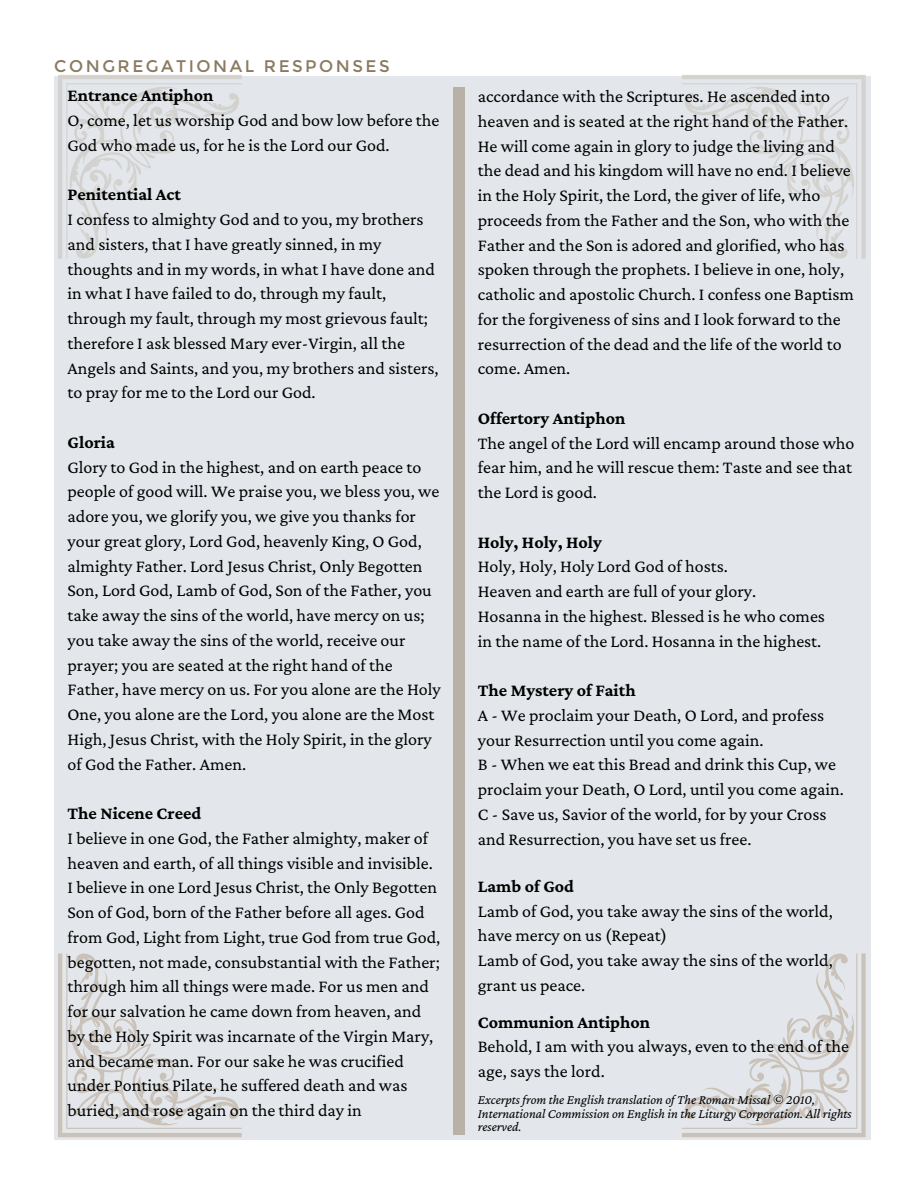
<style>
.page{position:relative;width:918px;height:1188px;background:#fff}
.page>*{position:absolute;margin:0;border:0;box-sizing:border-box;transform-origin:0 0}
.t1{font:18px/24.8px "Crimson Pro";color:#000}
.t2{font:700 18px "Crimson Pro";color:#000}
.t3{font:16.8px "Montserrat";letter-spacing:.15em;color:#8b7a62}
.t4{font:italic 13.5px/13.5px "Crimson Pro";color:#000}
</style>
<div class="page">
<div style="left:54px;top:76px;width:817px;height:1063px;background:#e3e7eb"></div>
<svg style="left:682px;top:953px;width:184px;height:184px"></svg>
<svg style="left:58px;top:953px;width:184px;height:184px"></svg>
<div style="left:453px;top:87px;width:12px;height:1047px;background:#b7b1a7"></div>
<p class="t3" style="left:54px;top:55px;width:337px">CONGREGATIONAL RESPONSES</p>
<p class="t2" style="left:68px;top:85px;width:147px">Entrance Antiphon</p>
<p class="t1" style="left:68px;top:107px;width:373px">O, come, let us worship God and bow low before the<br>God who made us, for he is the Lord our God.</p>
<p class="t2" style="left:68px;top:184px;width:115px">Penitential Act</p>
<p class="t1" style="left:68px;top:206px;width:373px">I confess to almighty God and to you, my brothers and sisters, that I have greatly sinned, in my thoughts and in my words, in what I have done and in what I have failed to do, through my fault, through my fault, through my most grievous fault; therefore I ask blessed Mary ever-Virgin, all the Angels and Saints, and you, my brothers and sisters, to pray for me to the Lord our God.</p>
<p class="t2" style="left:68px;top:432px;width:49px">Gloria</p>
<p class="t1" style="left:68px;top:454px;width:375px">Glory to God in the highest, and on earth peace to people of good will. We praise you, we bless you, we adore you, we glorify you, we give you thanks for your great glory, Lord God, heavenly King, O God, almighty Father. Lord Jesus Christ, Only Begotten Son, Lord God, Lamb of God, Son of the Father, you take away the sins of the world, have mercy on us; you take away the sins of the world, receive our prayer; you are seated at the right hand of the Father, have mercy on us. For you alone are the Holy One, you alone are the Lord, you alone are the Most High, Jesus Christ, with the Holy Spirit, in the glory of God the Father. Amen.</p>
<p class="t2" style="left:68px;top:803px;width:135px">The Nicene Creed</p>
<p class="t1" style="left:68px;top:825px;width:367px">I believe in one God, the Father almighty, maker of heaven and earth, of all things visible and invisible.</p>
<p class="t1" style="left:68px;top:875px;width:374px">I believe in one Lord Jesus Christ, the Only Begotten Son of God, born of the Father before all ages. God from God, Light from Light, true God from true God, begotten, not made, consubstantial with the Father; through him all things were made. For us men and for our salvation he came down from heaven, and by the Holy Spirit was incarnate of the Virgin Mary, and became man. For our sake he was crucified under Pontius Pilate, he suffered death and was buried, and rose again on the third day in</p>
<p class="t1" style="left:478px;top:83px;width:378px">accordance with the Scriptures. He ascended into heaven and is seated at the right hand of the Father.<br>He will come again in glory to judge the living and the dead and his kingdom will have no end. I believe in the Holy Spirit, the Lord, the giver of life, who proceeds from the Father and the Son, who with the Father and the Son is adored and glorified, who has spoken through the prophets. I believe in one, holy, catholic and apostolic Church. I confess one Baptism for the forgiveness of sins and I look forward to the resurrection of the dead and the life of the world to come. Amen.</p>
<p class="t2" style="left:478px;top:408px;width:149px">Offertory Antiphon</p>
<p class="t1" style="left:478px;top:430px;width:378px">The angel of the Lord will encamp around those who fear him, and he will rescue them: Taste and see that the Lord is good.</p>
<p class="t2" style="left:478px;top:531px;width:126px">Holy, Holy, Holy</p>
<p class="t1" style="left:478px;top:554px;width:252px">Holy, Holy, Holy Lord God of hosts.</p>
<p class="t1" style="left:478px;top:578px;width:280px">Heaven and earth are full of your glory.</p>
<p class="t1" style="left:478px;top:603px;width:349px">Hosanna in the highest. Blessed is he who comes</p>
<p class="t1" style="left:478px;top:628px;width:345px">in the name of the Lord. Hosanna in the highest.</p>
<p class="t2" style="left:478px;top:680px;width:159px">The Mystery of Faith</p>
<p class="t1" style="left:478px;top:702px;width:348px">A - We proclaim your Death, O Lord, and profess your Resurrection until you come again.</p>
<p class="t1" style="left:478px;top:752px;width:368px">B - When we eat this Bread and drink this Cup, we proclaim your Death, O Lord, until you come again.</p>
<p class="t1" style="left:478px;top:801px;width:350px">C - Save us, Savior of the world, for by your Cross and Resurrection, you have set us free.</p>
<p class="t2" style="left:478px;top:876px;width:98px">Lamb of God</p>
<p class="t1" style="left:478px;top:898px;width:357px">Lamb of God, you take away the sins of the world,</p>
<p class="t1" style="left:478px;top:923px;width:191px">have mercy on us (Repeat)</p>
<p class="t1" style="left:478px;top:947px;width:357px">Lamb of God, you take away the sins of the world,</p>
<p class="t1" style="left:478px;top:972px;width:109px">grant us peace.</p>
<p class="t2" style="left:478px;top:1011px;width:174px">Communion Antiphon</p>
<p class="t1" style="left:478px;top:1034px;width:373px">Behold, I am with you always, even to the end of the age, says the lord.</p>
<p class="t4" style="left:478px;top:1093px;width:375px">Excerpts from the English translation of The Roman Missal © 2010,<br>International Commission on English in the Liturgy Corporation. All rights reserved.</p>
</div>
